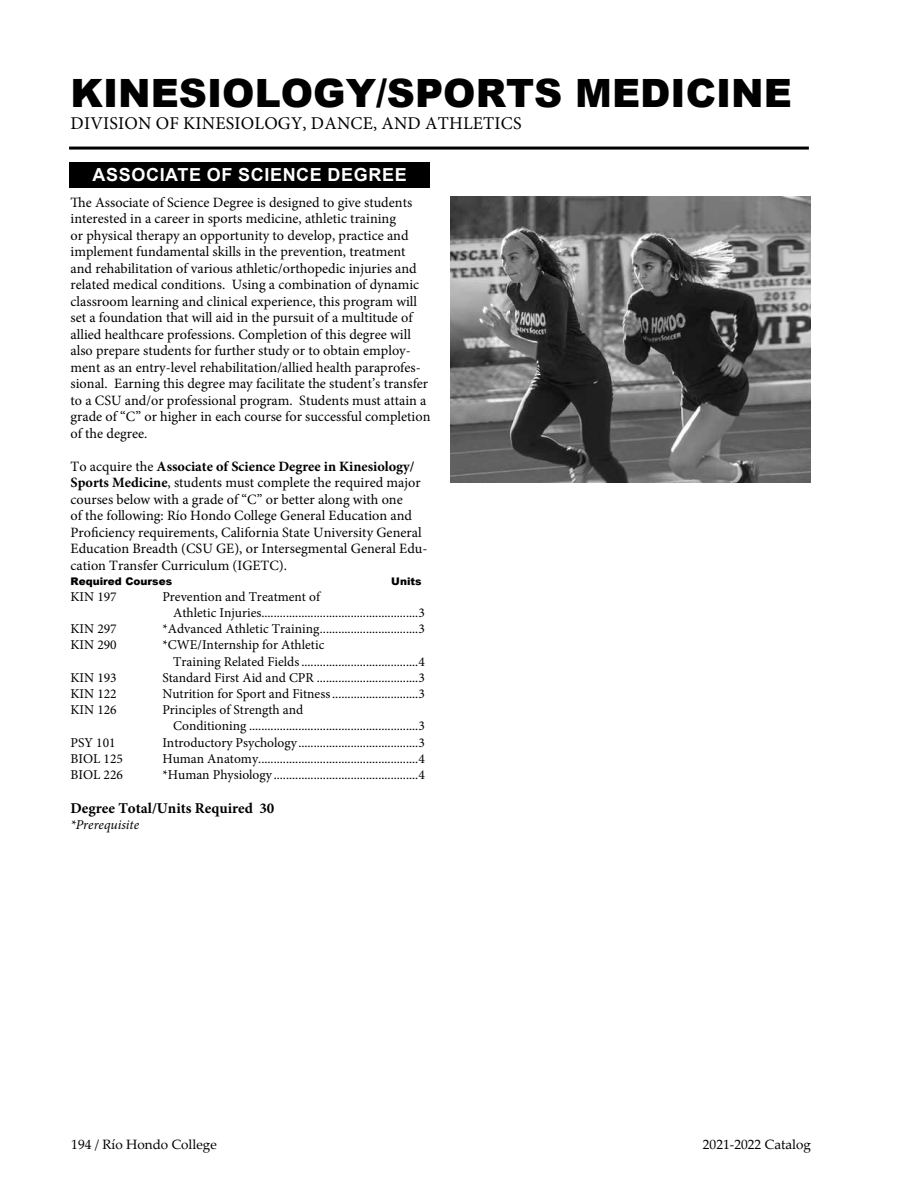
<style>
.page{position:relative;width:918px;height:1188px;background:#fff}
.page>*{position:absolute;margin:0;border:0;box-sizing:border-box;transform-origin:0 0}
.t1{font:900 39px "Arial";color:#000}
.t2{font:18px "Minion Pro";letter-spacing:.01em;color:#000}
.t3{font:700 18px "Arial";letter-spacing:.035em;color:#fff}
.t4{font:700 15px "Minion Pro";color:#000}
.t5{font:14.25px/16.5px "Minion Pro";color:#000}
.t6{font:13.5px/16.2px "Minion Pro";color:#000}
.t7{font:13.5px "Palatino Linotype";color:#000}
.t8{font:italic 13.5px "Minion Pro";color:#000}
.t9{font:900 10.5px "Arial";color:#000}
.s1{font-weight:700}
</style>
<div class="page">
<div style="left:69px;top:162px;width:361px;height:26px;background:#000"></div>
<hr style="left:69px;top:147px;width:740px;height:3px;background:#000">
<img style="left:450px;top:197px;width:361px;height:285px">
<h1 class="t1" style="left:71px;top:65px;width:723px">KINESIOLOGY/SPORTS MEDICINE</h1>
<p class="t2" style="left:71px;top:111px;width:452px">DIVISION OF KINESIOLOGY, DANCE, AND ATHLETICS</p>
<p class="t3" style="left:93px;top:162px;width:316px">ASSOCIATE OF SCIENCE DEGREE</p>
<p class="t5" style="left:71px;top:194px;width:361px">The Associate of Science Degree is designed to give students interested in a career in sports medicine, athletic training<br>or physical therapy an opportunity to develop, practice and implement fundamental skills in the prevention, treatment and rehabilitation of various athletic/orthopedic injuries and related medical conditions. Using a combination of dynamic classroom learning and clinical experience, this program will set a foundation that will aid in the pursuit of a multitude of allied healthcare professions. Completion of this degree will also prepare students for further study or to obtain employ&shy;ment as an entry-level rehabilitation/allied health paraprofes&shy;sional. Earning this degree may facilitate the student’s transfer to a CSU and/or professional program. Students must attain a grade of “C” or higher in each course for successful completion of the degree.</p>
<p class="t5" style="left:71px;top:458px;width:358px">To acquire the <span class="s1">Associate of Science Degree in Kinesiology/ Sports Medicine</span>, students must complete the required major courses below with a grade of “C” or better along with one<br>of the following: Río Hondo College General Education and Proficiency requirements, California State University General Education Breadth (CSU GE), or Intersegmental General Edu&shy;cation Transfer Curriculum (IGETC).</p>
<p class="t9" style="left:71px;top:573px;width:103px">Required Courses</p>
<p class="t9" style="left:391px;top:573px;width:32px">Units</p>
<p class="t6" style="left:71px;top:588px;width:48px">KIN 197</p>
<p class="t6" style="left:173px;top:588px;width:253px;text-indent:-11px">Prevention and Treatment of<br>Athletic Injuries...................................................3</p>
<p class="t6" style="left:71px;top:621px;width:48px">KIN 297</p>
<p class="t6" style="left:162px;top:621px;width:264px">*Advanced Athletic Training................................3</p>
<p class="t6" style="left:71px;top:637px;width:48px">KIN 290</p>
<p class="t6" style="left:173px;top:637px;width:253px;text-indent:-11px">*CWE/Internship for Athletic<br>Training Related Fields ......................................4</p>
<p class="t6" style="left:71px;top:669px;width:48px">KIN 193</p>
<p class="t6" style="left:162px;top:669px;width:264px">Standard First Aid and CPR .................................3</p>
<p class="t6" style="left:71px;top:686px;width:48px">KIN 122</p>
<p class="t6" style="left:162px;top:686px;width:264px">Nutrition for Sport and Fitness............................3</p>
<p class="t6" style="left:71px;top:702px;width:48px">KIN 126</p>
<p class="t6" style="left:173px;top:702px;width:253px;text-indent:-11px">Principles of Strength and<br>Conditioning .......................................................3</p>
<p class="t6" style="left:71px;top:734px;width:47px">PSY 101</p>
<p class="t6" style="left:162px;top:734px;width:264px">Introductory Psychology.......................................3</p>
<p class="t6" style="left:71px;top:750px;width:54px">BIOL 125</p>
<p class="t6" style="left:162px;top:750px;width:264px">Human Anatomy....................................................4</p>
<p class="t6" style="left:71px;top:767px;width:54px">BIOL 226</p>
<p class="t6" style="left:162px;top:767px;width:264px">*Human Physiology ...............................................4</p>
<p class="t4" style="left:71px;top:798px;width:205px">Degree Total/Units Required 30</p>
<p class="t8" style="left:71px;top:816px;width:70px">*Prerequisite</p>
<p class="t7" style="left:71px;top:1135px;width:147px">194 / Río Hondo College</p>
<p class="t7" style="left:703px;top:1135px;width:110px">2021-2022 Catalog</p>
</div>
